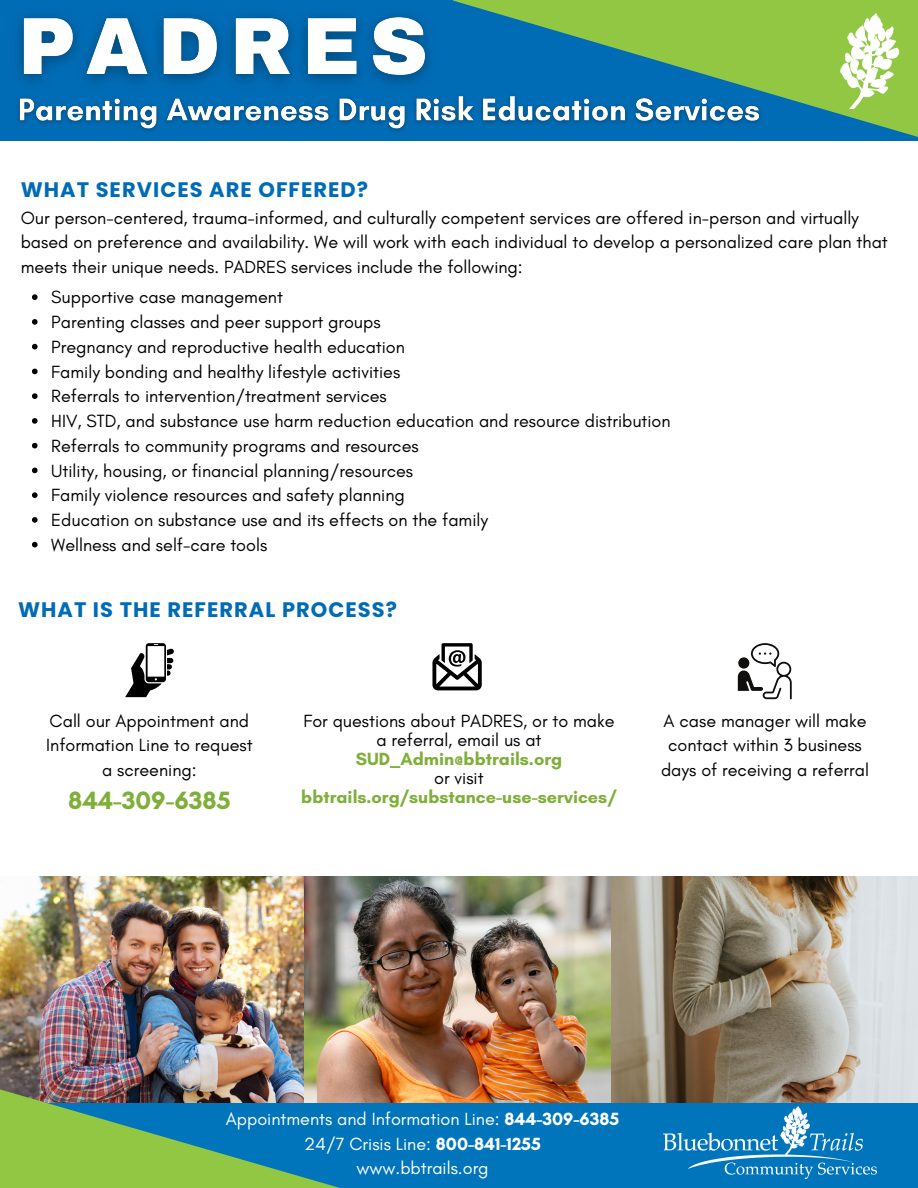
<style>
.page{position:relative;width:918px;height:1188px;background:#fff}
.page>*{position:absolute;margin:0;border:0;box-sizing:border-box;transform-origin:0 0}
.t1{font:700 25.5px "Glacial Indifference";color:#7faf39}
.t2{font:700 21px "Poppins";letter-spacing:.05em;color:#006cb5}
.t3{font:18px/24.8px "Glacial Indifference";color:#000;text-align:center}
.t4{font:18px "Glacial Indifference";color:#fff}
.t5{font:700 18px "Glacial Indifference";color:#7faf39}
.s1{font-weight:700;color:#7faf39}
.s2{font-weight:700}
</style>
<div class="page">
<div style="left:0;top:1083px;width:918px;height:105px;background:#0075bc"></div>
<img style="left:0;top:876px;width:918px;height:226px">
<img style="left:0;top:1038px;width:358px;height:150px">
<svg style="left:453px;top:0;width:465px;height:141px;background:#509e75"></svg>
<svg style="left:32px;top:294px;width:6px;height:6px"></svg>
<svg style="left:32px;top:319px;width:6px;height:6px"></svg>
<svg style="left:32px;top:344px;width:6px;height:5px"></svg>
<svg style="left:32px;top:369px;width:6px;height:5px"></svg>
<svg style="left:32px;top:393px;width:6px;height:6px"></svg>
<svg style="left:32px;top:418px;width:6px;height:6px"></svg>
<svg style="left:32px;top:443px;width:6px;height:5px"></svg>
<svg style="left:32px;top:468px;width:6px;height:5px"></svg>
<svg style="left:32px;top:492px;width:6px;height:6px"></svg>
<svg style="left:32px;top:517px;width:6px;height:6px"></svg>
<svg style="left:32px;top:542px;width:6px;height:5px"></svg>
<img style="left:664px;top:1107px;width:213px;height:72px">
<svg style="left:125px;top:643px;width:49px;height:54px"></svg>
<svg style="left:432px;top:643px;width:50px;height:47px"></svg>
<svg style="left:738px;top:643px;width:54px;height:56px"></svg>
<img style="left:822px;top:13px;width:95px;height:96px">
<img style="left:3px;top:0;width:444px;height:99px">
<img style="left:11px;top:90px;width:759px;height:48px">
<p class="t2" style="left:21px;top:175px;width:349px">WHAT SERVICES ARE OFFERED?</p>
<h3 class="t3" style="left:21px;top:205px;width:869px;text-align:left">Our person-centered, trauma-informed, and culturally competent services are offered in-person and virtually based on preference and availability. We will work with each individual to develop a personalized care plan that meets their unique needs. PADRES services include the following:</h3>
<p class="t3" style="left:51px;top:285px;width:233px">Supportive case management</p>
<p class="t3" style="left:51px;top:309px;width:331px">Parenting classes and peer support groups</p>
<p class="t3" style="left:51px;top:334px;width:355px">Pregnancy and reproductive health education</p>
<p class="t3" style="left:51px;top:359px;width:351px">Family bonding and healthy lifestyle activities</p>
<p class="t3" style="left:51px;top:384px;width:337px">Referrals to intervention/treatment services</p>
<p class="t3" style="left:51px;top:408px;width:621px">HIV, STD, and substance use harm reduction education and resource distribution</p>
<p class="t3" style="left:51px;top:433px;width:369px">Referrals to community programs and resources</p>
<p class="t3" style="left:51px;top:458px;width:363px">Utility, housing, or financial planning/resources</p>
<p class="t3" style="left:51px;top:483px;width:355px">Family violence resources and safety planning</p>
<p class="t3" style="left:51px;top:507px;width:438px">Education on substance use and its effects on the family</p>
<p class="t3" style="left:51px;top:532px;width:218px">Wellness and self-care tools</p>
<p class="t2" style="left:18px;top:595px;width:381px">WHAT IS THE REFERRAL PROCESS?</p>
<p class="t3" style="left:46px;top:708px;width:208px">Call our Appointment and<br>Information Line to request a screening:</p>
<p class="t1" style="left:68px;top:785px;width:164px">844-309-6385</p>
<p class="t3" style="left:303px;top:711px;width:313px;line-height:19.2px">For questions about PADRES, or to make a referral, email us at<br><span class="s1">SUD_Admin@bbtrails.org</span></p>
<p class="t3" style="left:434px;top:766px;width:51px">or visit</p>
<p class="t5" style="left:301px;top:786px;width:317px">bbtrails.org/substance-use-services/</p>
<p class="t3" style="left:661px;top:708px;width:209px">A case manager will make contact within 3 business days of receiving a referral</p>
<p class="t4" style="left:226px;top:1108px;width:395px">Appointments and Information Line: <span class="s2">844-309-6385</span></p>
<p class="t4" style="left:304px;top:1132px;width:238px">24/7 Crisis Line: <span class="s2">800-841-1255</span></p>
<p class="t4" style="left:356px;top:1157px;width:134px">www.bbtrails.org</p>
</div>
